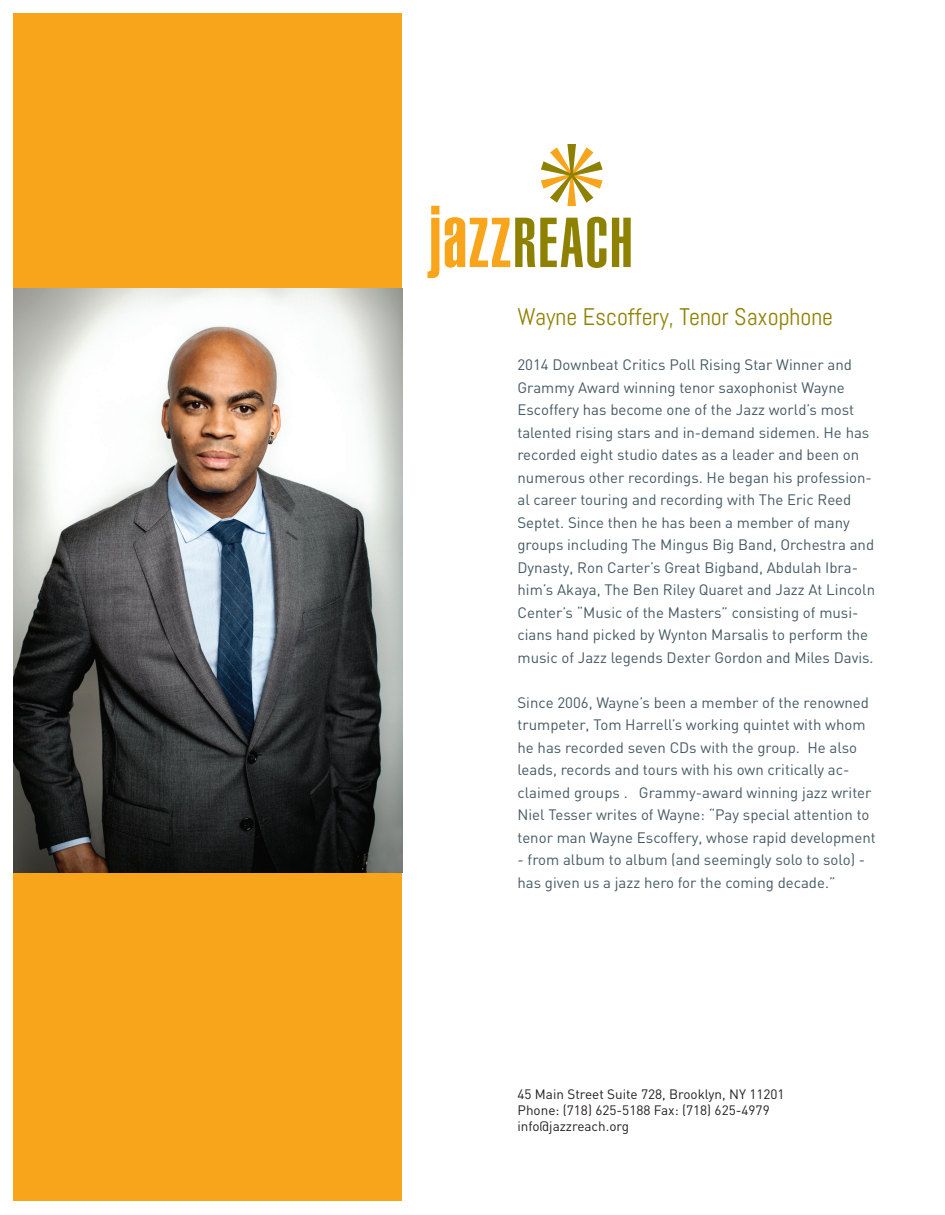
<style>
.page{position:relative;width:945px;height:1215px;background:#fff}
.page>*{position:absolute;margin:0;border:0;box-sizing:border-box;transform-origin:0 0}
.t1{font:24px "Abel";color:#8f8100}
.t2{font:15px/22.5px "DIN";color:#465a64}
.t3{font:13.5px/16.2px "DIN";color:#231f20}
</style>
<div class="page">
<svg style="left:612px;top:218px;width:19px;height:49px"></svg>
<svg style="left:428px;top:144px;width:178px;height:134px"></svg>
<div style="left:14px;top:14px;width:388px;height:1188px;background:#f9a51b"></div>
<img style="left:14px;top:289px;width:388px;height:583px">
<h1 class="t1" style="left:518px;top:302px;width:317px">Wayne Escoffery, Tenor Saxophone</h1>
<p class="t2" style="left:518px;top:353px;width:359px">2014 Downbeat Critics Poll Rising Star Winner and Grammy Award winning tenor saxophonist Wayne Escoffery has become one of the Jazz world’s most talented rising stars and in-demand sidemen. He has recorded eight studio dates as a leader and been on numerous other recordings. He began his profession&shy;al career touring and recording with The Eric Reed Septet. Since then he has been a member of many groups including The Mingus Big Band, Orchestra and Dynasty, Ron Carter’s Great Bigband, Abdulah Ibra&shy;him’s Akaya, The Ben Riley Quaret and Jazz At Lincoln Center’s “Music of the Masters” consisting of musi&shy;cians hand picked by Wynton Marsalis to perform the music of Jazz legends Dexter Gordon and Miles Davis.</p>
<p class="t2" style="left:518px;top:691px;width:360px">Since 2006, Wayne’s been a member of the renowned trumpeter, Tom Harrell’s working quintet with whom he has recorded seven CDs with the group. He also leads, records and tours with his own critically ac&shy;claimed groups . Grammy-award winning jazz writer Niel Tesser writes of Wayne: “Pay special attention to tenor man Wayne Escoffery, whose rapid development</p>
<p class="t2" style="left:518px;top:848px;width:349px">- from album to album (and seemingly solo to solo) - has given us a jazz hero for the coming decade.”</p>
<p class="t3" style="left:518px;top:1086px;width:269px">45 Main Street Suite 728, Brooklyn, NY 11201<br>Phone: (718) 625-5188 Fax: (718) 625-4979 info@jazzreach.org</p>
</div>
